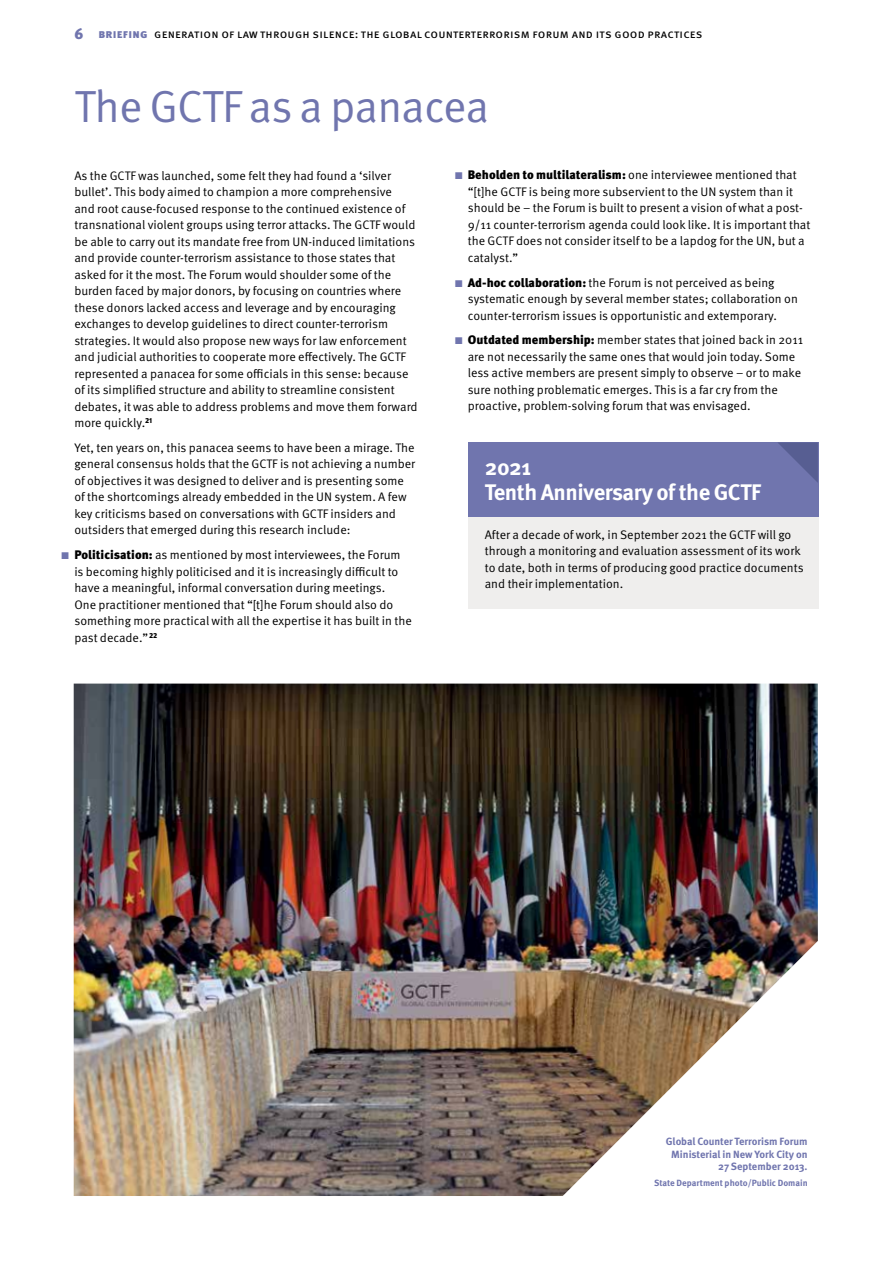
<style>
.page{position:relative;width:893px;height:1263px;background:#fff}
.page>*{position:absolute;margin:0;border:0;box-sizing:border-box;transform-origin:0 0}
.t1{font:45px "Meta Pro";letter-spacing:-.02em;color:#7075ae}
.t2{font:700 22.5px/24.8px "Meta Pro";letter-spacing:-.02em;color:#fff}
.t3{font:12.3px/16.5px "Meta Pro";color:#000}
.t4{font:12px "Meta Pro";letter-spacing:.015em;color:#000}
.t5{font:700 10.5px/12.8px "Meta Pro";color:#7075ae;text-align:right}
.t6{font:700 9px "Meta Pro";color:#7075ae}
.s1{font-weight:900;font-size:15px;color:#7075ae}
.s2{font-weight:900;color:#7075ae}
.s3{color:#7075ae}
.s4{font-weight:900}
</style>
<div class="page">
<div style="left:468px;top:517px;width:351px;height:91px;background:#efeeed"></div>
<div style="left:468px;top:442px;width:351px;height:75px;background:#7075ae"></div>
<svg style="left:778px;top:442px;width:40px;height:41px"></svg>
<img style="left:74px;top:684px;width:744px;height:512px">
<p class="t4" style="left:74px;top:27px;width:630px"><span class="s1">6</span> <span class="s2">briefing</span> generation of law through silence: the global counterterrorism forum and its good practices</p>
<h1 class="t1" style="left:74px;top:80px;width:416px">The GCTF as a panacea</h1>
<p class="t3" style="left:74px;top:167px;width:345px">As the GCTF was launched, some felt they had found a ‘silver bullet’. This body aimed to champion a more comprehensive<br>and root cause-focused response to the continued existence of transnational violent groups using terror attacks. The GCTF would be able to carry out its mandate free from UN-induced limitations and provide counter-terrorism assistance to those states that asked for it the most. The Forum would shoulder some of the burden faced by major donors, by focusing on countries where these donors lacked access and leverage and by encouraging exchanges to develop guidelines to direct counter-terrorism strategies. It would also propose new ways for law enforcement and judicial authorities to cooperate more effectively. The GCTF represented a panacea for some officials in this sense: because of its simplified structure and ability to streamline consistent debates, it was able to address problems and move them forward more quickly.<sup>21</sup></p>
<p class="t3" style="left:74px;top:440px;width:342px">Yet, ten years on, this panacea seems to have been a mirage. The general consensus holds that the GCTF is not achieving a number of objectives it was designed to deliver and is presenting some of the shortcomings already embedded in the UN system. A few key criticisms based on conversations with GCTF insiders and outsiders that emerged during this research include:</p>
<p class="t3" style="left:74px;top:547px;width:339px;text-indent:-13px"><span class="s3">■</span> <span class="s4">Politicisation:</span> as mentioned by most interviewees, the Forum is becoming highly politicised and it is increasingly difficult to have a meaningful, informal conversation during meetings.<br>One practitioner mentioned that “[t]he Forum should also do something more practical with all the expertise it has built in the past decade.”<sup>22</sup></p>
<p class="t3" style="left:468px;top:167px;width:344px;text-indent:-13px"><span class="s3">■</span> <span class="s4">Beholden to multilateralism:</span> one interviewee mentioned that “[t]he GCTF is being more subservient to the UN system than it should be – the Forum is built to present a vision of what a post-9/11 counter-terrorism agenda could look like. It is important that the GCTF does not consider itself to be a lapdog for the UN, but a catalyst.”</p>
<p class="t3" style="left:468px;top:274px;width:332px;text-indent:-13px"><span class="s3">■</span> <span class="s4">Ad-hoc collaboration:</span> the Forum is not perceived as being systematic enough by several member states; collaboration on counter-terrorism issues is opportunistic and extemporary.</p>
<p class="t3" style="left:468px;top:332px;width:337px;text-indent:-13px"><span class="s3">■</span> <span class="s4">Outdated membership:</span> member states that joined back in 2011 are not necessarily the same ones that would join today. Some less active members are present simply to observe – or to make sure nothing problematic emerges. This is a far cry from the proactive, problem-solving forum that was envisaged.</p>
<h2 class="t2" style="left:485px;top:455px;width:278px">2021<br>Tenth Anniversary of the GCTF</h2>
<p class="t3" style="left:485px;top:527px;width:320px">After a decade of work, in September 2021 the GCTF will go through a monitoring and evaluation assessment of its work to date, both in terms of producing good practice documents and their implementation.</p>
<p class="t5" style="left:666px;top:1135px;width:143px">Global Counter Terrorism Forum<br>Ministerial in New York City on<br>27 September 2013.</p>
<p class="t6" style="left:654px;top:1177px;width:155px">State Department photo/Public Domain</p>
</div>
